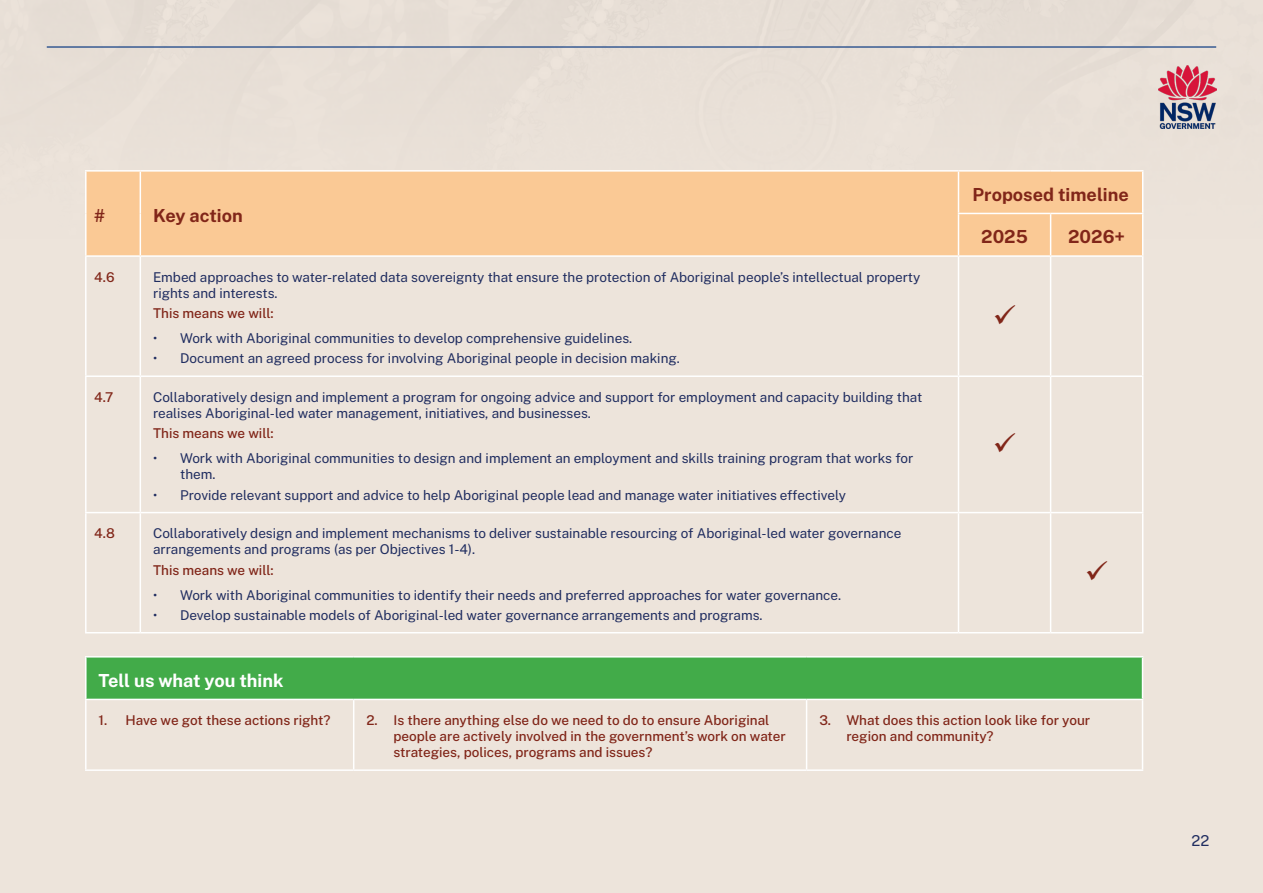
<style>
.page{position:relative;width:1263px;height:893px;background:#ede4db}
.page>*{position:absolute;margin:0;border:0;box-sizing:border-box;transform-origin:0 0}
.Table_Heading{font:700 18px "Public Sans";color:#812619}
.Table_Heading-2{font:700 18px "Public Sans";color:#fff}
.t1{font:15px "Public Sans";color:#202d60}
.Table_body{font:13.5px/16.2px "Public Sans";color:#202d60}
.Paragraph{font:500 13.5px/16.2px "Public Sans";color:#812619}
.Table_body-2{font:500 13.5px "Public Sans";color:#812619}
</style>
<div class="page">
<img style="left:46px;top:0;width:1171px;height:247px">
<div style="left:87px;top:172px;width:1055px;height:83px;background:#fac995"></div>
<svg style="left:87px;top:257px;width:1055px;height:375px"></svg>
<hr style="left:85px;top:170px;width:55px;height:2px;background:#fff">
<hr style="left:85px;top:172px;width:2px;height:41px;background:#fff">
<hr style="left:85px;top:213px;width:2px;height:42px;background:#fff">
<hr style="left:140px;top:170px;width:818px;height:2px;background:#fff">
<hr style="left:140px;top:172px;width:1px;height:41px;background:#fff">
<hr style="left:140px;top:213px;width:1px;height:42px;background:#fff">
<hr style="left:958px;top:170px;width:93px;height:2px;background:#fff">
<hr style="left:958px;top:172px;width:1px;height:41px;background:#fff">
<hr style="left:1051px;top:170px;width:92px;height:2px;background:#fff">
<hr style="left:1142px;top:172px;width:1px;height:41px;background:#fff">
<hr style="left:958px;top:214px;width:1px;height:41px;background:#fff">
<hr style="left:1050px;top:214px;width:1px;height:41px;background:#fff">
<hr style="left:1142px;top:214px;width:1px;height:41px;background:#fff">
<hr style="left:85px;top:255px;width:55px;height:2px;background:#fff">
<hr style="left:85px;top:257px;width:2px;height:118px;background:#fff">
<hr style="left:85px;top:375px;width:55px;height:2px;background:#fff">
<hr style="left:85px;top:377px;width:2px;height:135px;background:#fff">
<hr style="left:85px;top:512px;width:55px;height:1px;background:#fff">
<hr style="left:85px;top:513px;width:2px;height:119px;background:#fff">
<hr style="left:85px;top:632px;width:55px;height:1px;background:#fff">
<hr style="left:140px;top:255px;width:818px;height:2px;background:#fff">
<hr style="left:140px;top:257px;width:1px;height:118px;background:#fff">
<hr style="left:140px;top:375px;width:818px;height:2px;background:#fff">
<hr style="left:140px;top:377px;width:1px;height:135px;background:#fff">
<hr style="left:140px;top:512px;width:818px;height:1px;background:#fff">
<hr style="left:140px;top:513px;width:1px;height:119px;background:#fff">
<hr style="left:140px;top:632px;width:818px;height:1px;background:#fff">
<hr style="left:958px;top:213px;width:93px;height:1px;background:#fff">
<hr style="left:1051px;top:213px;width:92px;height:1px;background:#fff">
<hr style="left:958px;top:255px;width:93px;height:2px;background:#fff">
<hr style="left:958px;top:257px;width:1px;height:118px;background:#fff">
<hr style="left:1051px;top:255px;width:92px;height:2px;background:#fff">
<hr style="left:1050px;top:257px;width:1px;height:118px;background:#fff">
<hr style="left:1142px;top:257px;width:1px;height:118px;background:#fff">
<hr style="left:958px;top:375px;width:93px;height:2px;background:#fff">
<hr style="left:958px;top:377px;width:1px;height:135px;background:#fff">
<hr style="left:1051px;top:375px;width:92px;height:2px;background:#fff">
<hr style="left:1050px;top:377px;width:1px;height:135px;background:#fff">
<hr style="left:1142px;top:377px;width:1px;height:135px;background:#fff">
<hr style="left:958px;top:512px;width:93px;height:1px;background:#fff">
<hr style="left:958px;top:513px;width:1px;height:119px;background:#fff">
<hr style="left:1051px;top:512px;width:92px;height:1px;background:#fff">
<hr style="left:1050px;top:513px;width:1px;height:119px;background:#fff">
<hr style="left:1142px;top:513px;width:1px;height:119px;background:#fff">
<hr style="left:958px;top:632px;width:93px;height:1px;background:#fff">
<hr style="left:1051px;top:632px;width:92px;height:1px;background:#fff">
<div style="left:86px;top:657px;width:1056px;height:42px;background:#42ab49"></div>
<hr style="left:85px;top:656px;width:269px;height:2px;background:#fff">
<hr style="left:85px;top:658px;width:2px;height:41px;background:#fff">
<hr style="left:354px;top:656px;width:452px;height:2px;background:#fff">
<hr style="left:806px;top:656px;width:337px;height:2px;background:#fff">
<hr style="left:1142px;top:658px;width:1px;height:41px;background:#fff">
<hr style="left:85px;top:699px;width:269px;height:1px;background:#fff">
<hr style="left:85px;top:769px;width:269px;height:2px;background:#fff">
<hr style="left:354px;top:699px;width:452px;height:1px;background:#fff">
<hr style="left:354px;top:769px;width:452px;height:2px;background:#fff">
<hr style="left:806px;top:699px;width:337px;height:1px;background:#fff">
<hr style="left:806px;top:769px;width:337px;height:2px;background:#fff">
<hr style="left:85px;top:700px;width:2px;height:69px;background:#fff">
<hr style="left:353px;top:700px;width:1px;height:69px;background:#fff">
<hr style="left:806px;top:700px;width:1px;height:69px;background:#fff">
<hr style="left:1142px;top:700px;width:1px;height:69px;background:#fff">
<hr style="left:47px;top:46px;width:1169px;height:2px;background:#00317d">
<img style="left:1159px;top:66px;width:57px;height:62px">
<svg style="left:995px;top:304px;width:20px;height:20px"></svg>
<svg style="left:995px;top:433px;width:20px;height:19px"></svg>
<svg style="left:1087px;top:561px;width:20px;height:19px"></svg>
<p class="Table_Heading" style="left:94px;top:202px;width:13px">#</p>
<p class="Table_Heading" style="left:153px;top:202px;width:91px">Key action</p>
<p class="Paragraph" style="left:94px;top:268px;width:22px">4.6</p>
<p class="Table_body" style="left:153px;top:268px;width:769px">Embed approaches to water-related data sovereignty that ensure the protection of Aboriginal people’s intellectual property rights and interests.</p>
<p class="Table_body-2" style="left:153px;top:304px;width:122px">This means we will:</p>
<p class="Table_body" style="left:153px;top:329px;width:481px">• Work with Aboriginal communities to develop comprehensive guidelines.</p>
<p class="Table_body" style="left:153px;top:350px;width:528px">• Document an agreed process for involving Aboriginal people in decision making.</p>
<p class="Paragraph" style="left:94px;top:388px;width:21px">4.7</p>
<p class="Table_body" style="left:153px;top:388px;width:771px">Collaboratively design and implement a program for ongoing advice and support for employment and capacity building that realises Aboriginal-led water management, initiatives, and businesses.</p>
<p class="Table_body-2" style="left:153px;top:424px;width:122px">This means we will:</p>
<p class="Table_body" style="left:180px;top:449px;width:735px;text-indent:-27px">• Work with Aboriginal communities to design and implement an employment and skills training program that works for them.</p>
<p class="Table_body" style="left:153px;top:486px;width:694px">• Provide relevant support and advice to help Aboriginal people lead and manage water initiatives effectively</p>
<p class="Paragraph" style="left:94px;top:524px;width:22px">4.8</p>
<p class="Table_body" style="left:153px;top:524px;width:750px">Collaboratively design and implement mechanisms to deliver sustainable resourcing of Aboriginal-led water governance arrangements and programs (as per Objectives 1-4).</p>
<p class="Table_body-2" style="left:153px;top:560px;width:122px">This means we will:</p>
<p class="Table_body" style="left:153px;top:586px;width:689px">• Work with Aboriginal communities to identify their needs and preferred approaches for water governance.</p>
<p class="Table_body" style="left:153px;top:606px;width:611px">• Develop sustainable models of Aboriginal-led water governance arrangements and programs.</p>
<p class="Table_Heading" style="left:972px;top:181px;width:158px">Proposed timeline</p>
<p class="Table_Heading" style="left:981px;top:223px;width:48px">2025</p>
<p class="Table_Heading" style="left:1068px;top:223px;width:58px">2026+</p>
<p class="Table_Heading-2" style="left:99px;top:667px;width:187px">Tell us what you think</p>
<p class="Paragraph" style="left:99px;top:711px;width:234px">1. Have we got these actions right?</p>
<p class="Paragraph" style="left:393px;top:711px;width:394px;text-indent:-27px">2. Is there anything else do we need to do to ensure Aboriginal people are actively involved in the government’s work on water strategies, polices, programs and issues?</p>
<p class="Paragraph" style="left:846px;top:711px;width:245px;text-indent:-27px">3. What does this action look like for your region and community?</p>
<p class="t1" style="left:1191px;top:830px;width:19px">22</p>
</div>
